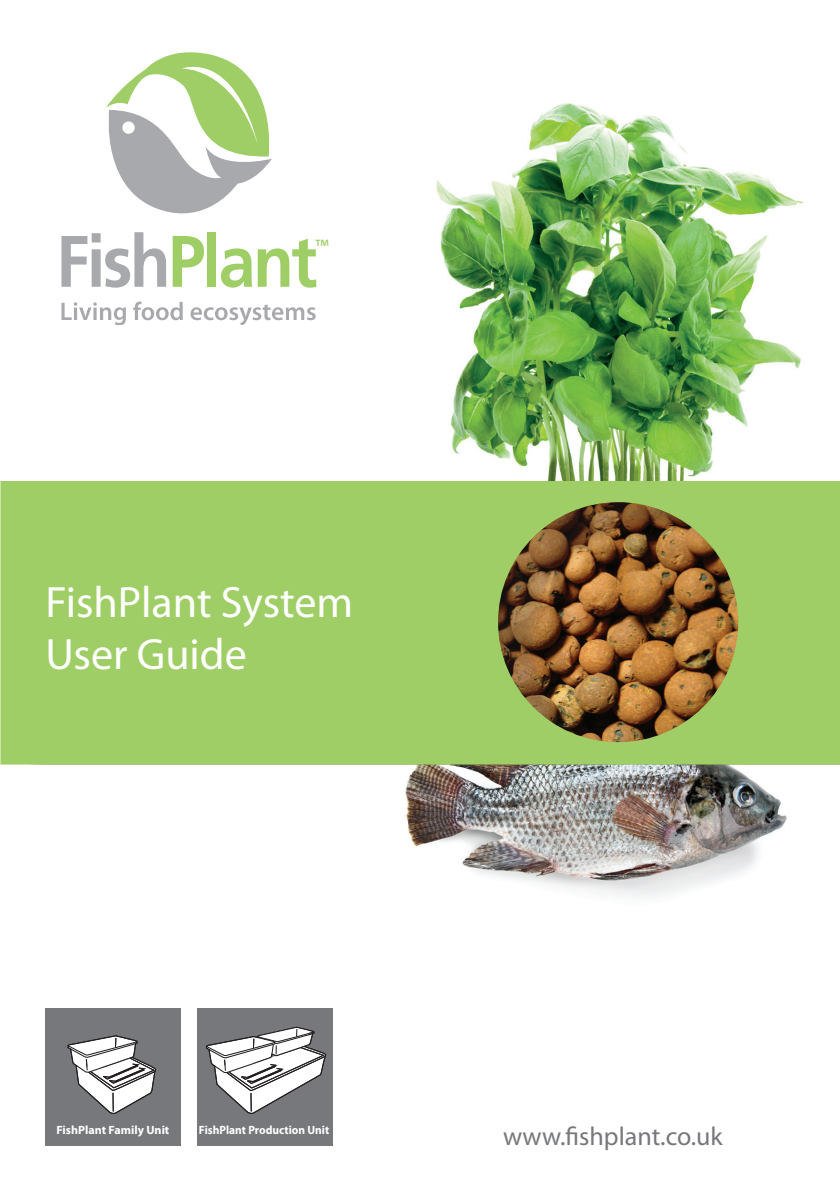
<style>
.page{position:relative;width:840px;height:1191px;background:#fff}
.page>*{position:absolute;margin:0;border:0;box-sizing:border-box;transform-origin:0 0}
.t1{font:44px/52.8px "Myriad Pro";color:#fff}
.t2{font:26px "Myriad Pro";color:#76787b}
.t3{font:22.6px "Myriad Pro";color:#9fce66}
.t4{font:700 12px "Myriad Pro";color:#fff;scale:.95 1}
.t5{font:700 12px "Myriad Pro";color:#fff}
</style>
<div class="page">
<div style="left:45px;top:1008px;width:135px;height:137px;background:#76787b"></div>
<div style="left:197px;top:1008px;width:135px;height:137px;background:#76787b"></div>
<svg style="left:67px;top:1035px;width:90px;height:79px"></svg>
<svg style="left:205px;top:1026px;width:122px;height:88px"></svg>
<img style="left:400px;top:764px;width:404px;height:133px">
<img style="left:436px;top:103px;width:367px;height:378px">
<svg style="left:61px;top:232px;width:105px;height:56px"></svg>
<svg style="left:172px;top:236px;width:32px;height:51px"></svg>
<div style="left:207px;top:232px;width:9px;height:55px;background:#9fce66"></div>
<svg style="left:221px;top:239px;width:95px;height:49px"></svg>
<svg style="left:61px;top:302px;width:65px;height:22px"></svg>
<svg style="left:133px;top:301px;width:50px;height:19px"></svg>
<svg style="left:190px;top:304px;width:125px;height:20px"></svg>
<svg style="left:106px;top:52px;width:166px;height:162px"></svg>
<svg style="left:0;top:481px;width:839px;height:283px;background:#9ab75b"></svg>
<p class="t3" style="left:314px;top:233px;width:16px">™</p>
<p class="t1" style="left:45px;top:575px;width:309px">FishPlant System<br>User Guide</p>
<p class="t5" style="left:56px;top:1122px;width:114px">FishPlant Family Unit</p>
<p class="t4" style="left:199px;top:1122px;width:139px">FishPlant Production Unit</p>
<p class="t2" style="left:503px;top:1120px;width:221px">www.fishplant.co.uk</p>
</div>
